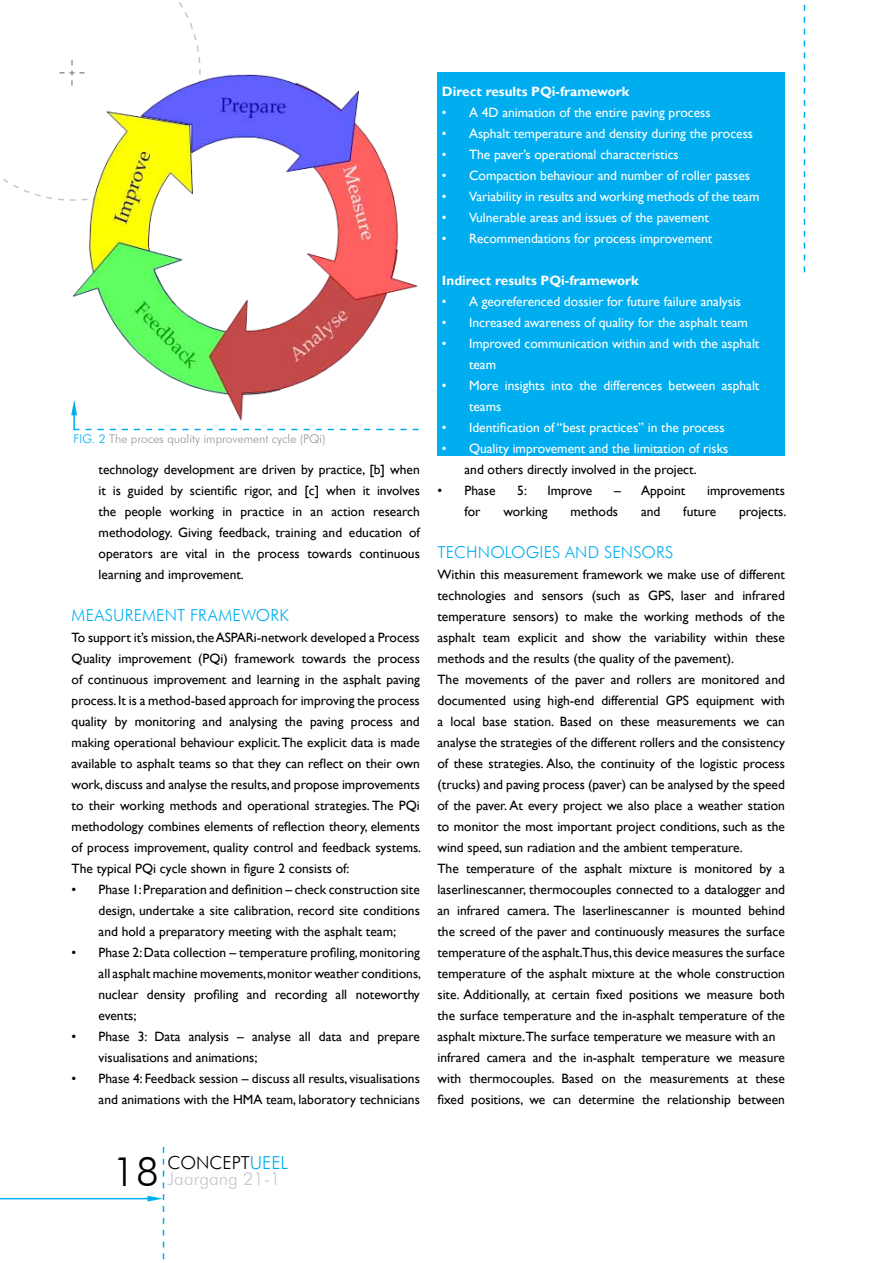
<style>
.page{position:relative;width:893px;height:1263px;background:#fff}
.page>*{position:absolute;margin:0;border:0;box-sizing:border-box;transform-origin:0 0}
.t1{font:300 40.5px "Futura BT";color:#000}
.t2{font:300 18px/16.5px "Futura BT";color:#c7c8ca}
.t3{font:300 16.5px "Futura BT";letter-spacing:.015em;color:#00aeef}
.t4{font:13.5px/21px "Gill Sans";color:#000;text-align:justify}
.t5{font:13.5px/21px "Gill Sans";color:#fff}
.t6{font:700 13.5px "Gill Sans";color:#fff}
.t7{font:300 12px "Futura BT";color:#939598}
.s1{color:#00aeef}
.s2{color:#000}
</style>
<div class="page">
<hr style="left:0;top:1198px;width:149px;height:1px;background:#00aeef">
<svg style="left:148px;top:1147px;width:16px;height:113px"></svg>
<svg style="left:804px;top:4px;width:1px;height:268px"></svg>
<svg style="left:3px;top:2px;width:198px;height:199px"></svg>
<img style="left:71px;top:73px;width:347px;height:327px">
<svg style="left:71px;top:400px;width:348px;height:30px"></svg>
<div style="left:437px;top:72px;width:348px;height:384px;background:#00aeef"></div>
<p class="t7" style="left:74px;top:431px;width:254px"><span class="s1">FIG. 2</span> THE PROCES QUALITY IMPROVEMENT CYCLE (PQI)</p>
<p class="t4" style="left:99px;top:459px;width:323px">technology development are driven by practice, [b] when it is guided by scientific rigor, and [c] when it involves the people working in practice in an action research methodology. Giving feedback, training and education of operators are vital in the process towards continuous learning and improvement.</p>
<p class="t3" style="left:72px;top:605px;width:219px">MEASUREMENT FRAMEWORK</p>
<p class="t4" style="left:72px;top:627px;width:351px">To support it’s mission, the ASPARi-network developed a Process Quality improvement (PQi) framework towards the process of continuous improvement and learning in the asphalt paving process. It is a method-based approach for improving the process quality by monitoring and analysing the paving process and making operational behaviour explicit. The explicit data is made available to asphalt teams so that they can reflect on their own work, discuss and analyse the results, and propose improvements to their working methods and operational strategies. The PQi methodology combines elements of reflection theory, elements of process improvement, quality control and feedback systems.<br>The typical PQi cycle shown in figure 2 consists of:</p>
<p class="t4" style="left:99px;top:879px;width:323px;text-indent:-27px">• Phase 1: Preparation and definition – check construction site design, undertake a site calibration, record site conditions and hold a preparatory meeting with the asphalt team;</p>
<p class="t4" style="left:99px;top:942px;width:324px;text-indent:-27px">• Phase 2: Data collection – temperature profiling, monitoring all asphalt machine movements, monitor weather conditions, nuclear density profiling and recording all noteworthy events;</p>
<p class="t4" style="left:99px;top:1026px;width:323px;text-indent:-27px">• Phase 3: Data analysis – analyse all data and prepare visualisations and animations;</p>
<p class="t4" style="left:72px;top:1068px;width:350px;text-align:right">• Phase 4: Feedback session – discuss all results, visualisations and animations with the HMA team, laboratory technicians</p>
<p class="t6" style="left:442px;top:83px;width:189px">Direct results PQi-framework</p>
<p class="t5" style="left:442px;top:102px;width:270px">• A 4D animation of the entire paving process</p>
<p class="t5" style="left:442px;top:123px;width:313px">• Asphalt temperature and density during the process</p>
<p class="t5" style="left:442px;top:144px;width:238px">• The paver’s operational characteristics</p>
<p class="t5" style="left:442px;top:165px;width:309px">• Compaction behaviour and number of roller passes</p>
<p class="t5" style="left:442px;top:186px;width:319px">• Variability in results and working methods of the team</p>
<p class="t5" style="left:442px;top:207px;width:269px">• Vulnerable areas and issues of the pavement</p>
<p class="t5" style="left:442px;top:228px;width:272px">• Recommendations for process improvement</p>
<p class="t6" style="left:442px;top:272px;width:198px">Indirect results PQi-framework</p>
<p class="t5" style="left:442px;top:291px;width:301px">• A georeferenced dossier for future failure analysis</p>
<p class="t5" style="left:442px;top:312px;width:308px">• Increased awareness of quality for the asphalt team</p>
<p class="t5" style="left:469px;top:333px;width:292px;text-indent:-27px">• Improved communication within and with the asphalt team</p>
<p class="t5" style="left:469px;top:375px;width:292px;text-indent:-27px">• More insights into the differences between asphalt teams</p>
<p class="t5" style="left:442px;top:417px;width:284px">• Identification of “best practices” in the process</p>
<p class="t5" style="left:442px;top:438px;width:288px">• Quality improvement and the limitation of risks</p>
<p class="t4" style="left:464px;top:459px;width:234px">and others directly involved in the project.</p>
<p class="t4" style="left:437px;top:480px;width:60px">• Phase</p>
<p class="t4" style="left:517px;top:480px;width:11px">5:</p>
<p class="t4" style="left:547px;top:480px;width:46px">Improve</p>
<p class="t4" style="left:614px;top:480px;width:73px">– Appoint</p>
<p class="t4" style="left:707px;top:480px;width:79px">improvements</p>
<p class="t4" style="left:464px;top:501px;width:18px">for</p>
<p class="t4" style="left:503px;top:501px;width:46px">working</p>
<p class="t4" style="left:570px;top:501px;width:49px">methods</p>
<p class="t4" style="left:641px;top:501px;width:21px">and</p>
<p class="t4" style="left:683px;top:501px;width:34px">future</p>
<p class="t4" style="left:739px;top:501px;width:49px">projects.</p>
<p class="t3" style="left:437px;top:542px;width:235px">TECHNOLOGIES AND SENSORS</p>
<p class="t4" style="left:437px;top:564px;width:349px;text-align:left">Within this measurement framework we make use of different technologies and sensors (such as GPS, laser and infrared temperature sensors) to make the working methods of the asphalt team explicit and show the variability within these methods and the results (the quality of the pavement).<br>The movements of the paver and rollers are monitored and documented using high-end differential GPS equipment with a local base station. Based on these measurements we can analyse the strategies of the different rollers and the consistency of these strategies. Also, the continuity of the logistic process (trucks) and paving process (paver) can be analysed by the speed of the paver. At every project we also place a weather station to monitor the most important project conditions, such as the wind speed, sun radiation and the ambient temperature.<br>The temperature of the asphalt mixture is monitored by a laserlinescanner, thermocouples connected to a datalogger and an infrared camera. The laserlinescanner is mounted behind the screed of the paver and continuously measures the surface temperature of the asphalt.Thus, this device measures the surface temperature of the asphalt mixture at the whole construction site. Additionally, at certain fixed positions we measure both the surface temperature and the in-asphalt temperature of the asphalt mixture.The surface temperature we measure with an infrared camera and the in-asphalt temperature we measure with thermocouples. Based on the measurements at these fixed positions, we can determine the relationship between</p>
<h1 class="t1" style="left:112px;top:1147px;width:48px">18</h1>
<h2 class="t2" style="left:168px;top:1154px;width:122px"><span class="s2">CONCEPT</span><span class="s1">UEEL<br></span>JAARGANG 21-1</h2>
</div>
